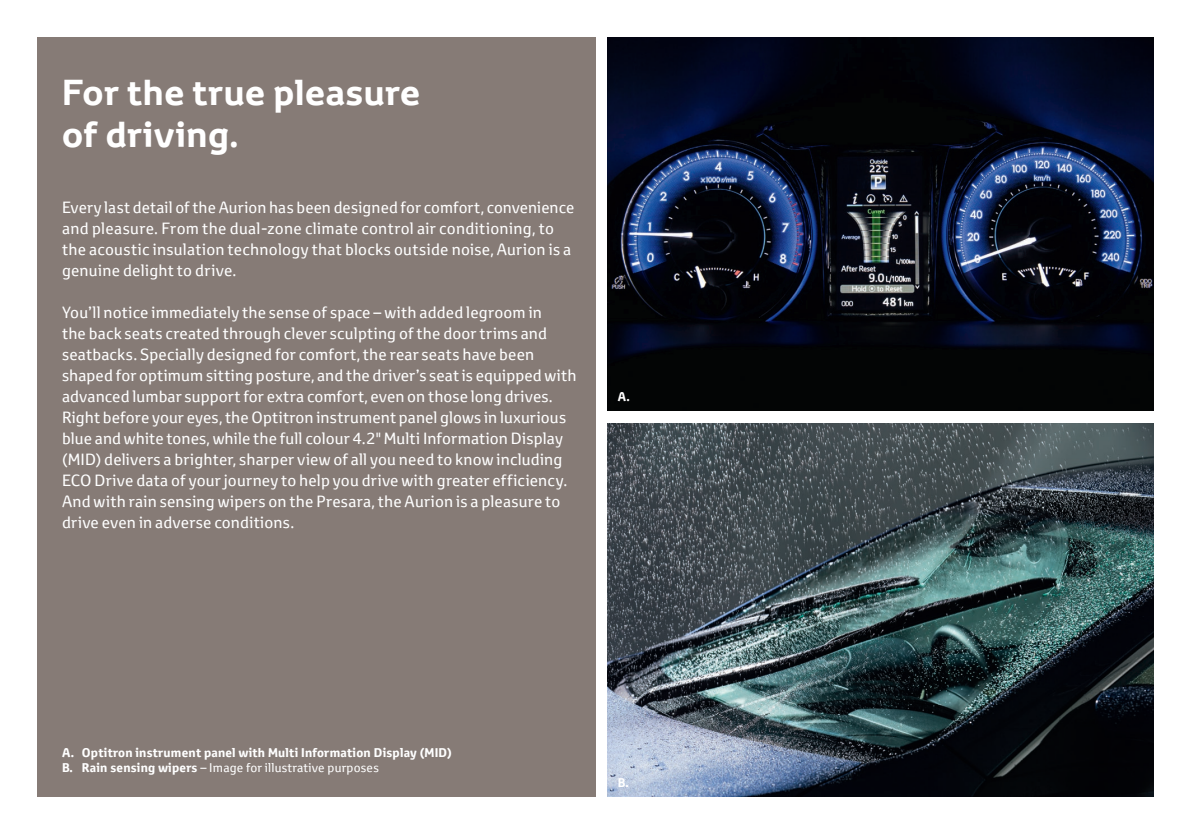
<style>
.page{position:relative;width:1191px;height:834px;background:#fff}
.page>*{position:absolute;margin:0;border:0;box-sizing:border-box;transform-origin:0 0}
.t1{font:700 35px/42px "Toyota Display";letter-spacing:.015em;color:#fff}
.t2{font:15.75px/21px "Toyota Text";letter-spacing:.01em;color:#fff}
.t3{font:700 12.25px/14.7px "Toyota Text";letter-spacing:.015em;color:#fff}
.s1{font-weight:400}
</style>
<div class="page">
<img style="left:608px;top:423px;width:545px;height:373px">
<div style="left:37px;top:37px;width:558px;height:759px;background:#867b76"></div>
<img style="left:608px;top:37px;width:545px;height:373px">
<h1 class="t1" style="left:62px;top:71px;width:360px">For the true pleasure of driving.</h1>
<p class="t2" style="left:62px;top:196px;width:514px">Every last detail of the Aurion has been designed for comfort, convenience and pleasure. From the dual-zone climate control air conditioning, to the acoustic insulation technology that blocks outside noise, Aurion is a genuine delight to drive.</p>
<p class="t2" style="left:62px;top:301px;width:516px">You’ll notice immediately the sense of space – with added legroom in<br>the back seats created through clever sculpting of the door trims and seatbacks. Specially designed for comfort, the rear seats have been shaped for optimum sitting posture, and the driver’s seat is equipped with advanced lumbar support for extra comfort, even on those long drives.<br>Right before your eyes, the Optitron instrument panel glows in luxurious blue and white tones, while the full colour 4.2" Multi Information Display (MID) delivers a brighter, sharper view of all you need to know including ECO Drive data of your journey to help you drive with greater efficiency.<br>And with rain sensing wipers on the Presara, the Aurion is a pleasure to drive even in adverse conditions.</p>
<p class="t3" style="left:618px;top:389px;width:14px">A.</p>
<p class="t3" style="left:62px;top:745px;width:391px">A. Optitron instrument panel with Multi Information Display (MID)<br>B. Rain sensing wipers <span class="s1">– Image for illustrative purposes</span></p>
<p class="t3" style="left:618px;top:775px;width:12px">B.</p>
</div>
